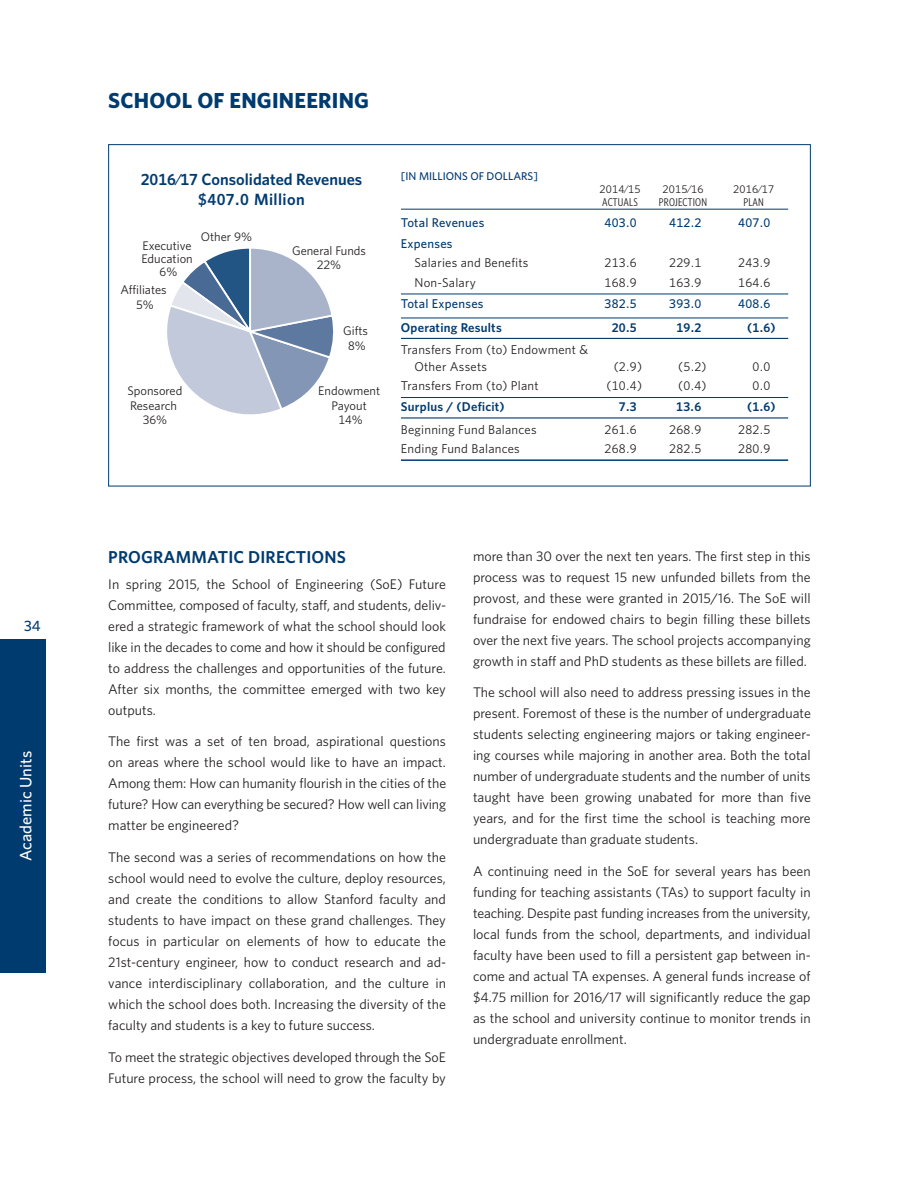
<style>
.page{position:relative;width:919px;height:1189px;background:#fff}
.page>*{position:absolute;margin:0;border:0;box-sizing:border-box;transform-origin:0 0}
.t1{font:700 21.75px "Whitney";letter-spacing:.01em;color:#003b70}
.t2{font:600 17.25px "Whitney";letter-spacing:.01em;color:#003b70}
.t3{font:500 16.5px "Whitney";color:#fff}
.t4{font:600 16.35px/19.5px "Whitney";color:#003b70;text-align:center}
.t5{font:500 15px "Whitney";color:#003b70}
.t6{font:13.95px/21px "Whitney";color:#231f20;text-align:justify}
.t7{font:12.75px/16.5px "Whitney";letter-spacing:.02em;color:#231f20}
.t8{font:12.75px "Whitney Numeric";letter-spacing:.02em;color:#231f20}
.t9{font:500 12.75px "Whitney";letter-spacing:.02em;color:#003b70}
.t10{font:600 12.75px "Whitney";letter-spacing:.015em;color:#003b70}
.t11{font:500 12.75px "Whitney Numeric";letter-spacing:.02em;color:#003b70}
.t12{font:600 12.75px "Whitney Numeric";color:#003b70}
.t13{font:12.45px/15px "Whitney";color:#231f20}
.t14{font:12.45px "Whitney Numeric";color:#231f20}
.t15{font:500 11.25px "Whitney";color:#003b70}
.t16{font:11.25px "Whitney Numeric";letter-spacing:.02em;color:#231f20}
.t17{font:11.25px "Whitney Condensed";letter-spacing:.02em;color:#231f20}
.s1{font-family:"Whitney Numeric"}
.s2{font-family:"Whitney"}
</style>
<div class="page">
<div style="left:0;top:639px;width:45px;height:333px;background:#003b70"></div>
<div style="left:108px;top:144px;width:702px;height:342px;background:#fff;border:1px solid #003b70"></div>
<hr style="left:401px;top:209px;width:387px;height:1px;background:#003b70">
<hr style="left:401px;top:293px;width:387px;height:1px;background:#003b70">
<hr style="left:401px;top:317px;width:387px;height:1px;background:#003b70">
<hr style="left:401px;top:338px;width:387px;height:1px;background:#003b70">
<hr style="left:401px;top:397px;width:387px;height:1px;background:#003b70">
<hr style="left:401px;top:417px;width:387px;height:1px;background:#003b70">
<hr style="left:401px;top:459px;width:387px;height:2px;background:#003b70">
<svg style="left:167px;top:248px;width:167px;height:167px"></svg>
<p class="t5" style="left:24px;top:616px;width:18px">34</p>
<p class="t3" style="left:16px;top:861px;width:112px;rotate:-90deg">Academic Units</p>
<h1 class="t1" style="left:108px;top:87px;width:262px">SCHOOL OF ENGINEERING</h1>
<p class="t4" style="left:141px;top:169px;width:223px"><span class="s1">2016/17</span> Consolidated Revenues <span class="s1">$407.0</span> Million</p>
<p class="t13" style="left:141px;top:239px;width:53px;line-height:13px">Executive<br>Education</p>
<p class="t14" style="left:159px;top:264px;width:19px">6<span class="s2">%</span></p>
<p class="t13" style="left:120px;top:282px;width:48px">Affiliates</p>
<p class="t14" style="left:136px;top:297px;width:19px">5%</p>
<p class="t13" style="left:201px;top:229px;width:53px">Other 9<span class="s1">%</span></p>
<p class="t13" style="left:127px;top:382px;width:56px">Sponsored<br>Research</p>
<p class="t14" style="left:143px;top:412px;width:26px">36%</p>
<p class="t13" style="left:292px;top:242px;width:75px">General Funds</p>
<p class="t14" style="left:317px;top:257px;width:26px">22%</p>
<p class="t13" style="left:343px;top:323px;width:26px">Gifts</p>
<p class="t14" style="left:348px;top:338px;width:19px">8%</p>
<p class="t13" style="left:318px;top:382px;width:63px;text-align:center">Endowment<br>Payout</p>
<p class="t14" style="left:338px;top:412px;width:26px">14%</p>
<p class="t15" style="left:401px;top:169px;width:138px">[IN MILLIONS OF DOLLARS]</p>
<p class="t16" style="left:599px;top:182px;width:42px">2014/15</p>
<p class="t16" style="left:662px;top:182px;width:42px">2015/16</p>
<p class="t16" style="left:733px;top:182px;width:42px">2016/17</p>
<p class="t17" style="left:602px;top:195px;width:37px">ACTUALS</p>
<p class="t17" style="left:658px;top:195px;width:50px">PROJECTION</p>
<p class="t17" style="left:743px;top:195px;width:22px">PLAN</p>
<p class="t9" style="left:401px;top:214px;width:85px">Total Revenues</p>
<p class="t11" style="left:604px;top:214px;width:34px">403.0</p>
<p class="t11" style="left:669px;top:214px;width:34px">412.2</p>
<p class="t11" style="left:738px;top:214px;width:34px">407.0</p>
<p class="t9" style="left:401px;top:235px;width:53px">Expenses</p>
<p class="t7" style="left:414px;top:254px;width:115px">Salaries and Benefits</p>
<p class="t8" style="left:604px;top:255px;width:34px">213.6</p>
<p class="t8" style="left:669px;top:255px;width:34px">229.1</p>
<p class="t8" style="left:738px;top:255px;width:34px">243.9</p>
<p class="t7" style="left:414px;top:274px;width:63px">Non-Salary</p>
<p class="t8" style="left:604px;top:274px;width:34px">168.9</p>
<p class="t8" style="left:669px;top:274px;width:34px">163.9</p>
<p class="t8" style="left:738px;top:274px;width:34px">164.6</p>
<p class="t9" style="left:401px;top:295px;width:84px">Total Expenses</p>
<p class="t11" style="left:604px;top:295px;width:34px">382.5</p>
<p class="t11" style="left:669px;top:295px;width:34px">393.0</p>
<p class="t11" style="left:738px;top:295px;width:34px">408.6</p>
<p class="t10" style="left:401px;top:319px;width:102px">Operating Results</p>
<p class="t12" style="left:611px;top:319px;width:26px">20.5</p>
<p class="t12" style="left:676px;top:319px;width:26px">19.2</p>
<p class="t12" style="left:747px;top:319px;width:30px">(1.6)</p>
<p class="t7" style="left:414px;top:341px;width:175px;text-indent:-14px">Transfers From (to) Endowment &amp;<br>Other Assets</p>
<p class="t8" style="left:613px;top:358px;width:30px">(2.9)</p>
<p class="t8" style="left:678px;top:358px;width:30px">(5.2)</p>
<p class="t8" style="left:752px;top:358px;width:19px">0.0</p>
<p class="t7" style="left:401px;top:377px;width:139px">Transfers From (to) Plant</p>
<p class="t8" style="left:606px;top:378px;width:37px">(10.4)</p>
<p class="t8" style="left:678px;top:378px;width:30px">(0.4)</p>
<p class="t8" style="left:752px;top:378px;width:19px">0.0</p>
<p class="t10" style="left:401px;top:399px;width:105px">Surplus / (Deficit)</p>
<p class="t12" style="left:619px;top:399px;width:19px">7.3</p>
<p class="t12" style="left:676px;top:399px;width:26px">13.6</p>
<p class="t12" style="left:747px;top:399px;width:30px">(1.6)</p>
<p class="t7" style="left:401px;top:421px;width:137px">Beginning Fund Balances</p>
<p class="t8" style="left:604px;top:421px;width:34px">261.6</p>
<p class="t8" style="left:669px;top:421px;width:34px">268.9</p>
<p class="t8" style="left:738px;top:421px;width:34px">282.5</p>
<p class="t7" style="left:401px;top:440px;width:120px">Ending Fund Balances</p>
<p class="t8" style="left:604px;top:441px;width:34px">268.9</p>
<p class="t8" style="left:669px;top:441px;width:34px">282.5</p>
<p class="t8" style="left:738px;top:441px;width:34px">280.9</p>
<p class="t2" style="left:108px;top:546px;width:239px">PROGRAMMATIC DIRECTIONS</p>
<p class="t6" style="left:108px;top:573px;width:339px">In spring 2015, the School of Engineering (SoE) Future Committee, composed of faculty, staff, and students, deliv&shy;ered a strategic framework of what the school should look like in the decades to come and how it should be configured to address the challenges and opportunities of the future.<br>After six months, the committee emerged with two key outputs.</p>
<p class="t6" style="left:108px;top:730px;width:339px">The first was a set of ten broad, aspirational questions on areas where the school would like to have an impact.<br>Among them: How can humanity flourish in the cities of the future? How can everything be secured? How well can living matter be engineered?</p>
<p class="t6" style="left:108px;top:846px;width:339px">The second was a series of recommendations on how the school would need to evolve the culture, deploy resources, and create the conditions to allow Stanford faculty and students to have impact on these grand challenges. They focus in particular on elements of how to educate the 21st-century engineer, how to conduct research and ad&shy;vance interdisciplinary collaboration, and the culture in which the school does both. Increasing the diversity of the faculty and students is a key to future success.</p>
<p class="t6" style="left:108px;top:1045px;width:339px">To meet the strategic objectives developed through the SoE<br>Future process, the school will need to grow the faculty by</p>
<p class="t6" style="left:473px;top:545px;width:339px">more than 30 over the next ten years. The first step in this process was to request 15 new unfunded billets from the provost, and these were granted in 2015/16. The SoE will fundraise for endowed chairs to begin filling these billets over the next five years. The school projects accompanying growth in staff and PhD students as these billets are filled.</p>
<p class="t6" style="left:473px;top:681px;width:339px">The school will also need to address pressing issues in the present. Foremost of these is the number of undergraduate students selecting engineering majors or taking engineer&shy;ing courses while majoring in another area. Both the total number of undergraduate students and the number of units taught have been growing unabated for more than five years, and for the first time the school is teaching more undergraduate than graduate students.</p>
<p class="t6" style="left:473px;top:860px;width:339px">A continuing need in the SoE for several years has been funding for teaching assistants (TAs) to support faculty in teaching. Despite past funding increases from the university, local funds from the school, departments, and individual faculty have been used to fill a persistent gap between in&shy;come and actual TA expenses. A general funds increase of $4.75 million for 2016/17 will significantly reduce the gap as the school and university continue to monitor trends in undergraduate enrollment.</p>
</div>
